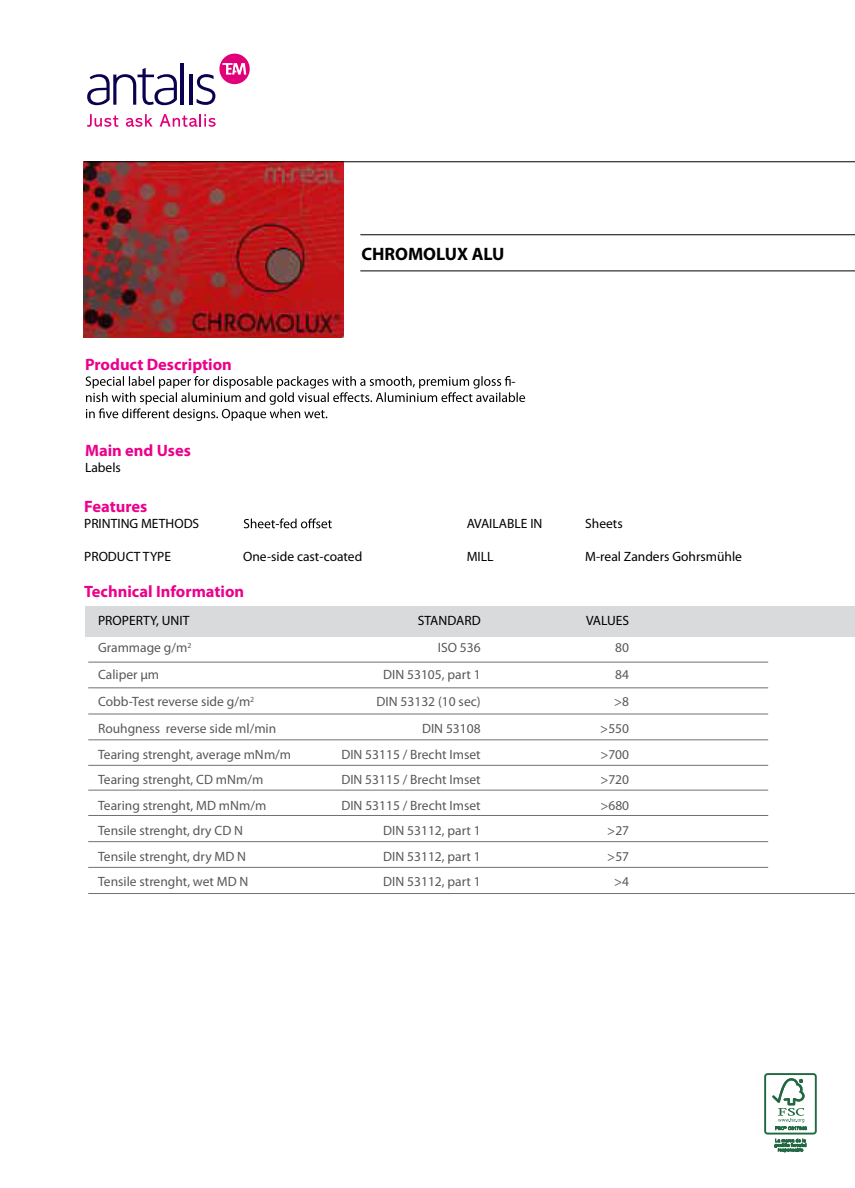
<style>
.page{position:relative;width:855px;height:1188px;background:#fff}
.page>*{position:absolute;margin:0;border:0;box-sizing:border-box;transform-origin:0 0}
.t1{font:700 18px "Myriad Pro";color:#000}
.t2{font:700 16.5px "Myriad Pro";color:#ec008c}
.t3{font:13.5px "Myriad Pro";color:#58585a}
.t4{font:13.5px "Myriad Pro";color:#000}
</style>
<div class="page">
<div style="left:764px;top:1073px;width:53px;height:62px;border:2px solid #226943;border-radius:3px"></div>
<svg style="left:772px;top:1078px;width:35px;height:53px"></svg>
<svg style="left:774px;top:1138px;width:33px;height:15px"></svg>
<svg style="left:86px;top:376px;width:439px;height:45px"></svg>
<div style="left:85px;top:606px;width:770px;height:30px;background:#d9dadb"></div>
<hr style="left:88px;top:662px;width:680px;height:1px;background:#707172">
<hr style="left:88px;top:688px;width:680px;height:1px;background:#707172">
<hr style="left:88px;top:714px;width:680px;height:1px;background:#707172">
<hr style="left:88px;top:740px;width:680px;height:1px;background:#707172">
<hr style="left:88px;top:765px;width:680px;height:1px;background:#707172">
<hr style="left:88px;top:790px;width:680px;height:1px;background:#707172">
<hr style="left:88px;top:815px;width:680px;height:1px;background:#707172">
<svg style="left:244px;top:518px;width:88px;height:10px"></svg>
<hr style="left:88px;top:893px;width:767px;height:1px;background:#707172">
<hr style="left:88px;top:841px;width:680px;height:1px;background:#707172">
<hr style="left:88px;top:867px;width:680px;height:1px;background:#707172">
<img style="left:84px;top:163px;width:260px;height:174px">
<hr style="left:360px;top:234px;width:495px;height:1px;background:#000">
<hr style="left:360px;top:271px;width:495px;height:1px;background:#000">
<hr style="left:84px;top:162px;width:771px;height:1px;background:#000">
<svg style="left:197px;top:74px;width:18px;height:31px"></svg>
<hr style="left:181px;top:63px;width:3px;height:42px;background:#0a024e">
<hr style="left:190px;top:75px;width:3px;height:30px;background:#0a024e">
<svg style="left:87px;top:68px;width:90px;height:37px"></svg>
<div style="left:219px;top:54px;width:31px;height:30px;background:#e2007a;border-radius:50%"></div>
<svg style="left:222px;top:63px;width:24px;height:12px"></svg>
<svg style="left:87px;top:114px;width:31px;height:13px"></svg>
<svg style="left:126px;top:114px;width:27px;height:13px"></svg>
<svg style="left:160px;top:114px;width:56px;height:13px"></svg>
<p class="t2" style="left:85px;top:353px;width:148px">Product Description</p>
<p class="t2" style="left:85px;top:440px;width:107px">Main end Uses</p>
<p class="t4" style="left:85px;top:460px;width:37px">Labels</p>
<h1 class="t1" style="left:361px;top:242px;width:145px">CHROMOLUX ALU</h1>
<p class="t4" style="left:512px;top:374px;width:6px">-</p>
<p class="t2" style="left:84px;top:496px;width:65px">Features</p>
<p class="t4" style="left:84px;top:516px;width:117px">PRINTING METHODS</p>
<p class="t4" style="left:467px;top:516px;width:77px">AVAILABLE IN</p>
<p class="t4" style="left:585px;top:516px;width:39px">Sheets</p>
<p class="t4" style="left:84px;top:549px;width:88px">PRODUCT TYPE</p>
<p class="t4" style="left:243px;top:549px;width:121px">One-side cast-coated</p>
<p class="t4" style="left:467px;top:549px;width:28px">MILL</p>
<p class="t4" style="left:585px;top:549px;width:158px">M-real Zanders Gohrsmühle</p>
<p class="t2" style="left:84px;top:580px;width:162px">Technical Information</p>
<p class="t4" style="left:98px;top:613px;width:93px">PROPERTY, UNIT</p>
<p class="t4" style="left:418px;top:613px;width:64px">STANDARD</p>
<p class="t4" style="left:586px;top:613px;width:44px">VALUES</p>
<p class="t3" style="left:98px;top:640px;width:95px">Grammage g/m<sup>2</sup></p>
<p class="t3" style="left:438px;top:640px;width:44px">ISO 536</p>
<p class="t3" style="left:615px;top:640px;width:15px">80</p>
<p class="t3" style="left:98px;top:667px;width:63px">Caliper µm</p>
<p class="t3" style="left:383px;top:667px;width:99px">DIN 53105, part 1</p>
<p class="t3" style="left:615px;top:667px;width:15px">84</p>
<p class="t3" style="left:98px;top:694px;width:158px">Cobb-Test reverse side g/m<sup>2</sup></p>
<p class="t3" style="left:377px;top:694px;width:105px">DIN 53132 (10 sec)</p>
<p class="t3" style="left:614px;top:694px;width:16px">&gt;8</p>
<p class="t3" style="left:98px;top:721px;width:180px">Rouhgness reverse side ml/min</p>
<p class="t3" style="left:422px;top:721px;width:60px">DIN 53108</p>
<p class="t3" style="left:600px;top:721px;width:30px">&gt;550</p>
<p class="t3" style="left:98px;top:747px;width:194px">Tearing strenght, average mNm/m</p>
<p class="t3" style="left:341px;top:747px;width:141px">DIN 53115 / Brecht Imset</p>
<p class="t3" style="left:600px;top:747px;width:30px">&gt;700</p>
<p class="t3" style="left:98px;top:772px;width:167px">Tearing strenght, CD mNm/m</p>
<p class="t3" style="left:341px;top:772px;width:141px">DIN 53115 / Brecht Imset</p>
<p class="t3" style="left:600px;top:772px;width:30px">&gt;720</p>
<p class="t3" style="left:98px;top:798px;width:170px">Tearing strenght, MD mNm/m</p>
<p class="t3" style="left:341px;top:798px;width:141px">DIN 53115 / Brecht Imset</p>
<p class="t3" style="left:600px;top:798px;width:30px">&gt;680</p>
<p class="t3" style="left:98px;top:823px;width:146px">Tensile strenght, dry CD N</p>
<p class="t3" style="left:383px;top:823px;width:99px">DIN 53112, part 1</p>
<p class="t3" style="left:607px;top:823px;width:23px">&gt;27</p>
<p class="t3" style="left:98px;top:849px;width:149px">Tensile strenght, dry MD N</p>
<p class="t3" style="left:383px;top:849px;width:99px">DIN 53112, part 1</p>
<p class="t3" style="left:607px;top:849px;width:23px">&gt;57</p>
<p class="t3" style="left:98px;top:874px;width:152px">Tensile strenght, wet MD N</p>
<p class="t3" style="left:383px;top:874px;width:99px">DIN 53112, part 1</p>
<p class="t3" style="left:614px;top:874px;width:16px">&gt;4</p>
</div>
